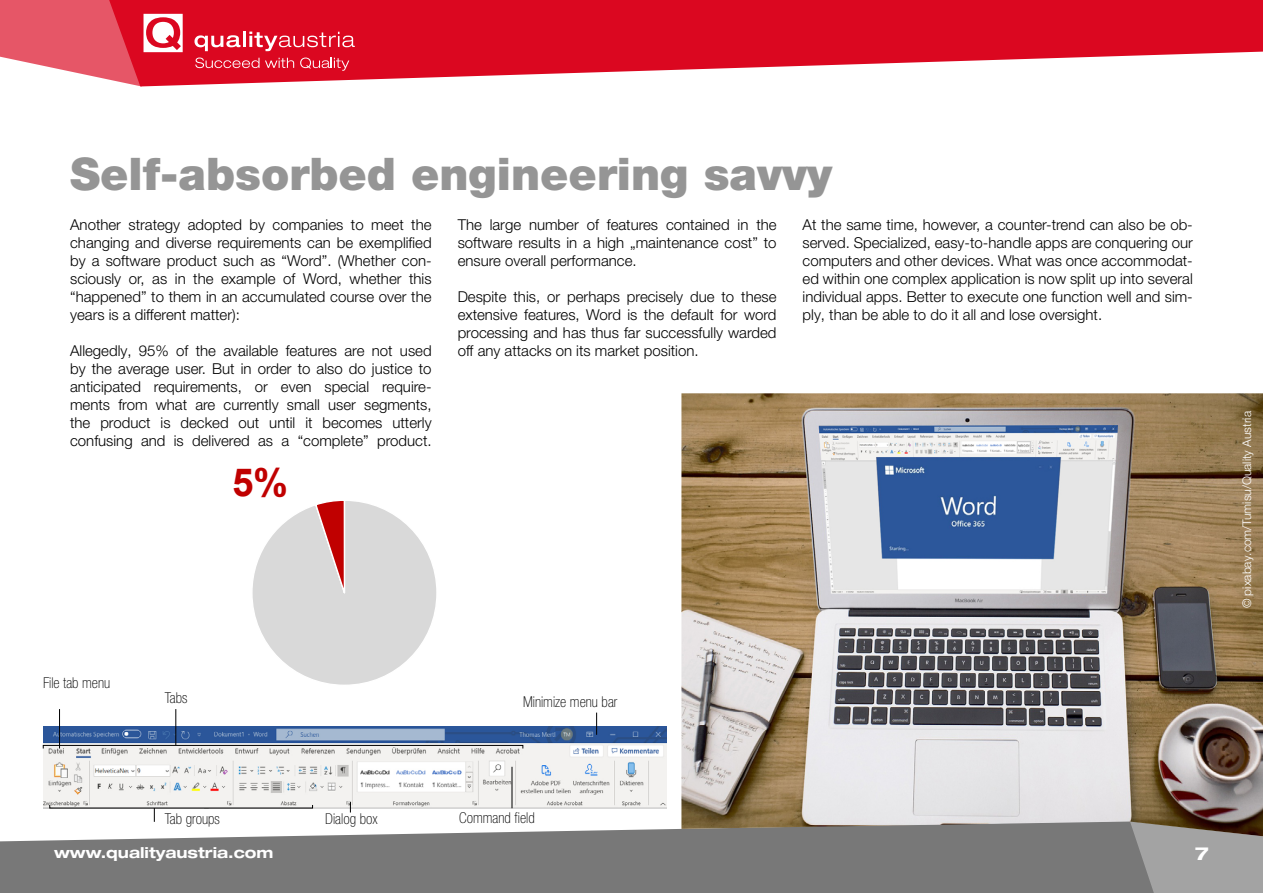
<style>
.page{position:relative;width:1263px;height:893px;background:#fff}
.page>*{position:absolute;margin:0;border:0;box-sizing:border-box;transform-origin:0 0}
.t1{font:900 45px "Helvetica Neue LT Pro";color:#959595}
.t2{font:700 38.7px "Arial";color:#c00000}
.t3{font:700 expanded 18px "Helvetica Neue LT Pro";color:#fff}
.t4{font:300 15px/18px "Helvetica Neue LT Pro";color:#000;text-align:justify}
.t5{font:100 condensed 15px "Helvetica Neue LT Pro";color:#000}
.t6{font:700 expanded 15px "Helvetica Neue LT Pro";color:#fff}
.t7{font:300 12px "Helvetica Neue LT Pro";color:#fff}
</style>
<div class="page">
<svg style="left:183px;top:0;width:1080px;height:86px;fill:#db0720"></svg>
<svg style="left:194px;top:35px;width:46px;height:16px"></svg>
<hr style="left:243px;top:32px;width:3px;height:15px;background:#fff">
<svg style="left:249px;top:32px;width:106px;height:19px;background:#e33f53"></svg>
<svg style="left:0;top:0;width:183px;height:87px"></svg>
<svg style="left:195px;top:58px;width:64px;height:10px"></svg>
<svg style="left:265px;top:58px;width:29px;height:10px"></svg>
<svg style="left:300px;top:58px;width:49px;height:13px"></svg>
<svg style="left:0;top:821px;width:1127px;height:72px;background:#898989"></svg>
<svg style="left:1127px;top:836px;width:136px;height:57px;background:#9d9d9d"></svg>
<svg style="left:252px;top:501px;width:185px;height:184px"></svg>
<img style="left:681px;top:393px;width:582px;height:443px">
<img style="left:43px;top:727px;width:623px;height:81px">
<hr style="left:59px;top:709px;width:1px;height:39px;background:#000">
<hr style="left:176px;top:709px;width:1px;height:36px;background:#000">
<svg style="left:154px;top:808px;width:1px;height:14px"></svg>
<div style="left:43px;top:745px;width:480px;height:4px;border:1px solid #000"></div>
<hr style="left:512px;top:767px;width:1px;height:41px;background:#000">
<svg style="left:596px;top:713px;width:1px;height:22px"></svg>
<h1 class="t1" style="left:70px;top:147px;width:763px">Self-absorbed engineering savvy</h1>
<p class="t4" style="left:70px;top:215px;width:363px">Another strategy adopted by companies to meet the changing and diverse requirements can be exemplified by a software product such as “Word”. (Whether con&shy;sciously or, as in the example of Word, whether this “happened” to them in an accumulated course over the years is a different matter):</p>
<p class="t4" style="left:70px;top:341px;width:363px">Allegedly, 95% of the available features are not used by the average user. But in order to also do justice to anticipated requirements, or even special require&shy;ments from what are currently small user segments, the product is decked out until it becomes utterly confusing and is delivered as a “complete” product.</p>
<p class="t4" style="left:458px;top:215px;width:320px">The large number of features contained in the software results in a high „maintenance cost” to ensure overall performance.</p>
<p class="t4" style="left:458px;top:287px;width:320px">Despite this, or perhaps precisely due to these extensive features, Word is the default for word processing and has thus far successfully warded off any attacks on its market position.</p>
<p class="t4" style="left:803px;top:215px;width:392px">At the same time, however, a counter-trend can also be ob&shy;served. Specialized, easy-to-handle apps are conquering our computers and other devices. What was once accommodat&shy;ed within one complex application is now split up into several individual apps. Better to execute one function well and sim&shy;ply, than be able to do it all and lose oversight.</p>
<h2 class="t2" style="left:232px;top:455px;width:57px">5%</h2>
<p class="t5" style="left:43px;top:674px;width:69px">File tab menu</p>
<p class="t5" style="left:165px;top:689px;width:24px">Tabs</p>
<p class="t5" style="left:523px;top:694px;width:96px">Minimize menu bar</p>
<p class="t7" style="left:1239px;top:608px;width:199px;rotate:-90deg">© pixabay.com/Tumisu/Quality Austria</p>
<p class="t5" style="left:165px;top:810px;width:57px">Tab groups</p>
<p class="t5" style="left:325px;top:810px;width:54px">Dialog box</p>
<p class="t5" style="left:459px;top:809px;width:77px">Command field</p>
<p class="t6" style="left:54px;top:843px;width:221px">www.qualityaustria.com</p>
<p class="t3" style="left:1195px;top:842px;width:15px">7</p>
</div>
